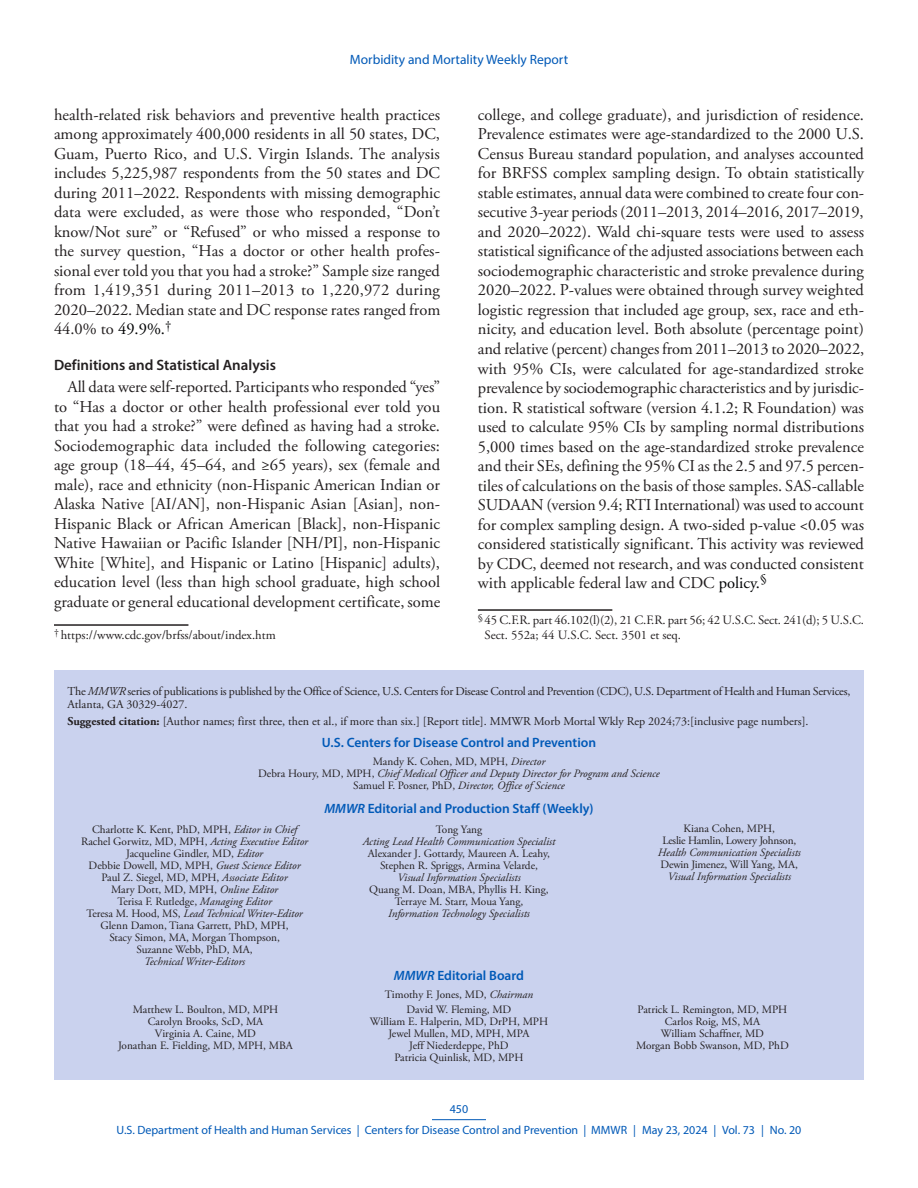
<style>
.page{position:relative;width:918px;height:1188px;background:#fff}
.page>*{position:absolute;margin:0;border:0;box-sizing:border-box;transform-origin:0 0}
.Paragraph{font:16.5px/19.5px "Adobe Garamond Pro";color:#231f20;text-align:justify}
.Heading_2{font:600 15px "Myriad Pro";color:#231f20}
.t1{font:600 13.5px "Myriad Pro";color:#0059b7}
.t2{font:13.5px "Myriad Pro";color:#0059b7}
.Footnote{font:12.75px/14.2px "Adobe Garamond Pro";color:#231f20}
.t3{font:12px/13.5px "Adobe Garamond Pro";letter-spacing:-.02em;color:#231f20}
.t4{font:12px "Adobe Garamond Pro";color:#231f20}
.t5{font:12px/21.8px "Myriad Pro";color:#0059b7;text-align:center}
.t6{font:11.25px/12px "Adobe Garamond Pro";color:#231f20;text-align:center}
.t7{font:italic 11.25px/12px "Adobe Garamond Pro";color:#231f20;text-align:center}
.t8{font:11.25px/12px "Adobe Garamond Pro";letter-spacing:-.02em;color:#231f20;text-align:center}
.s1{color:#010203}
.s2{font-style:italic}
.s3{font-weight:700}
.s4{font-style:normal}
</style>
<div class="page">
<div style="left:54px;top:671px;width:810px;height:409px;background:#cad2ee"></div>
<hr style="left:432px;top:1119px;width:54px;height:1px;background:#0059b7">
<hr style="left:54px;top:624px;width:134px;height:2px;background:#231f20">
<hr style="left:478px;top:609px;width:134px;height:2px;background:#231f20">
<p class="t2" style="left:350px;top:51px;width:220px">Morbidity and Mortality Weekly Report</p>
<p class="Paragraph" style="left:54px;top:106px;width:388px">health‐related risk behaviors and preventive health practices among approximately 400,000 residents in all 50 states, DC, Guam, Puerto Rico, and U.S. Virgin Islands. The analysis includes 5,225,987 respondents from the 50 states and DC during 2011–2022. Respondents with missing demographic data were excluded, as were those who responded, “Don’t know/Not sure” or “Refused” or who missed a response to the survey question, “Has a doctor or other health profes&shy;sional ever told you that you had a stroke?” Sample size ranged from 1,419,351 during 2011–2013 to 1,220,972 during 2020–2022. Median state and DC response rates ranged from 44.0% to <span class="s1">49.9%.</span><sup>†</sup></p>
<h2 class="Heading_2" style="left:54px;top:356px;width:224px">Definitions and Statistical Analysis</h2>
<p class="Paragraph" style="left:54px;top:378px;width:388px;text-indent:13px">All data were self-reported. Participants who responded “yes” to “Has a doctor or other health professional ever told you that you had a stroke?” were defined as having had a stroke.<br>Sociodemographic data included the following categories: age group (18–44, 45–64, and ≥65 years), sex (female and male), race and ethnicity (non-Hispanic American Indian or Alaska Native [AI/AN], non-Hispanic Asian [Asian], non-Hispanic Black or African American [Black], non-Hispanic Native Hawaiian or Pacific Islander [NH/PI], non-Hispanic White [White], and Hispanic or Latino [Hispanic] adults), education level (less than high school graduate, high school graduate or general educational development certificate, some</p>
<p class="Footnote" style="left:54px;top:629px;width:223px"><sup>†</sup> https://www.cdc.gov/brfss/about/index.htm</p>
<p class="Paragraph" style="left:478px;top:106px;width:388px">college, and college graduate), and jurisdiction of residence.<br>Prevalence estimates were age-standardized to the 2000 U.S.<br>Census Bureau standard population, and analyses accounted for BRFSS complex sampling design. To obtain statistically stable estimates, annual data were combined to create four con&shy;secutive 3-year periods (2011–2013, 2014–2016, 2017–2019, and 2020–2022). Wald chi-square tests were used to assess statistical significance of the adjusted associations between each sociodemographic characteristic and stroke prevalence during 2020–2022. P-values were obtained through survey weighted logistic regression that included age group, sex, race and eth&shy;nicity, and education level. Both absolute (percentage point) and relative (percent) changes from 2011–2013 to 2020–2022, with 95% CIs, were calculated for age-standardized stroke prevalence by sociodemographic characteristics and by jurisdic&shy;tion. R statistical software (version 4.1.2; R Foundation) was used to calculate 95% CIs by sampling normal distributions 5,000 times based on the age-standardized stroke prevalence and their SEs, defining the 95% CI as the 2.5 and 97.5 percen&shy;tiles of calculations on the basis of those samples. SAS-callable SUDAAN (version 9.4; RTI International) was used to account for complex sampling design. A two-sided p-value &lt;0.05 was considered statistically significant. This activity was reviewed by CDC, deemed not research, and was conducted consistent with applicable federal law and CDC <span class="s1">policy.</span><sup>§</sup></p>
<p class="Footnote" style="left:485px;top:614px;width:381px;text-indent:-7px"><sup>§</sup> 45 C.F.R. part 46.102(l)(2), 21 C.F.R. part 56; 42 U.S.C. Sect. 241(d); 5 U.S.C.<br>Sect. 552a; 44 U.S.C. Sect. 3501 et seq.</p>
<p class="t3" style="left:67px;top:685px;width:784px">The <span class="s2">MMWR</span> series of publications is published by the Office of Science, U.S. Centers for Disease Control and Prevention (CDC), U.S. Department of Health and Human Services,<br>Atlanta, GA 30329-4027.</p>
<p class="t4" style="left:67px;top:714px;width:743px"><span class="s3">Suggested citation:</span> [Author names; first three, then et al., if more than six.] [Report title]. MMWR Morb Mortal Wkly Rep 2024;73:[inclusive page numbers].</p>
<p class="t1" style="left:322px;top:733px;width:276px">U.S. Centers for Disease Control and Prevention</p>
<p class="t7" style="left:258px;top:756px;width:403px"><span class="s4">Mandy K. Cohen, MD, MPH,</span> Director<br><span class="s4">Debra Houry, MD, MPH,</span> Chief Medical Officer and Deputy Director for Program and Science<br><span class="s4">Samuel F. Posner, PhD,</span> Director, Office of Science</p>
<p class="t1" style="left:324px;top:800px;width:271px"><span class="s2">MMWR</span> Editorial and Production Staff (Weekly)</p>
<p class="t6" style="left:81px;top:824px;width:228px">Charlotte K. Kent, PhD, MPH, <span class="s2">Editor in Chief </span>Rachel Gorwitz, MD, MPH, <span class="s2">Acting Executive Editor </span>Jacqueline Gindler, MD, <span class="s2">Editor<br></span>Debbie Dowell, MD, MPH, <span class="s2">Guest Science Editor </span>Paul Z. Siegel, MD, MPH, <span class="s2">Associate Editor<br></span>Mary Dott, MD, MPH, <span class="s2">Online Editor<br></span>Terisa F. Rutledge, <span class="s2">Managing Editor<br></span>Teresa M. Hood, MS, <span class="s2">Lead Technical Writer-Editor </span>Glenn Damon, Tiana Garrett, PhD, MPH,<br>Stacy Simon, MA, Morgan Thompson,<br>Suzanne Webb, PhD, MA,</p>
<p class="t7" style="left:144px;top:956px;width:103px">Technical Writer-Editors</p>
<p class="t8" style="left:662px;top:823px;width:135px">Kiana Cohen, MPH,<br>Leslie Hamlin, Lowery Johnson,</p>
<p class="t7" style="left:658px;top:847px;width:145px">Health Communication Specialists</p>
<p class="t8" style="left:661px;top:859px;width:139px">Dewin Jimenez, Will Yang, MA,</p>
<p class="t7" style="left:668px;top:871px;width:125px">Visual Information Specialists</p>
<p class="t6" style="left:436px;top:824px;width:48px">Tong Yang</p>
<p class="t7" style="left:363px;top:836px;width:194px">Acting Lead Health Communication Specialist</p>
<p class="t6" style="left:368px;top:848px;width:184px">Alexander J. Gottardy, Maureen A. Leahy,<br>Stephen R. Spriggs, Armina Velarde,</p>
<p class="t7" style="left:397px;top:872px;width:125px">Visual Information Specialists</p>
<p class="t6" style="left:369px;top:884px;width:181px">Quang M. Doan, MBA, Phyllis H. King,<br>Terraye M. Starr, Moua Yang,</p>
<p class="t7" style="left:388px;top:908px;width:143px">Information Technology Specialists</p>
<p class="t1" style="left:394px;top:967px;width:132px"><span class="s2">MMWR</span> Editorial Board</p>
<p class="t6" style="left:385px;top:989px;width:150px">Timothy F. Jones, MD, <span class="s2">Chairman</span></p>
<p class="t6" style="left:118px;top:1004px;width:176px">Matthew L. Boulton, MD, MPH<br>Carolyn Brooks, ScD, MA<br>Virginia A. Caine, MD<br>Jonathan E. Fielding, MD, MPH, MBA</p>
<p class="t6" style="left:370px;top:1004px;width:180px">David W. Fleming, MD<br>William E. Halperin, MD, DrPH, MPH<br>Jewel Mullen, MD, MPH, MPA<br>Jeff Niederdeppe, PhD<br>Patricia Quinlisk, MD, MPH</p>
<p class="t6" style="left:636px;top:1004px;width:154px">Patrick L. Remington, MD, MPH<br>Carlos Roig, MS, MA<br>William Schaffner, MD<br>Morgan Bobb Swanson, MD, PhD</p>
<p class="t5" style="left:117px;top:1097px;width:686px">450<br>U.S. Department of Health and Human Services | Centers for Disease Control and Prevention | MMWR | May 23, 2024 | Vol. 73 | No. 20</p>
</div>
